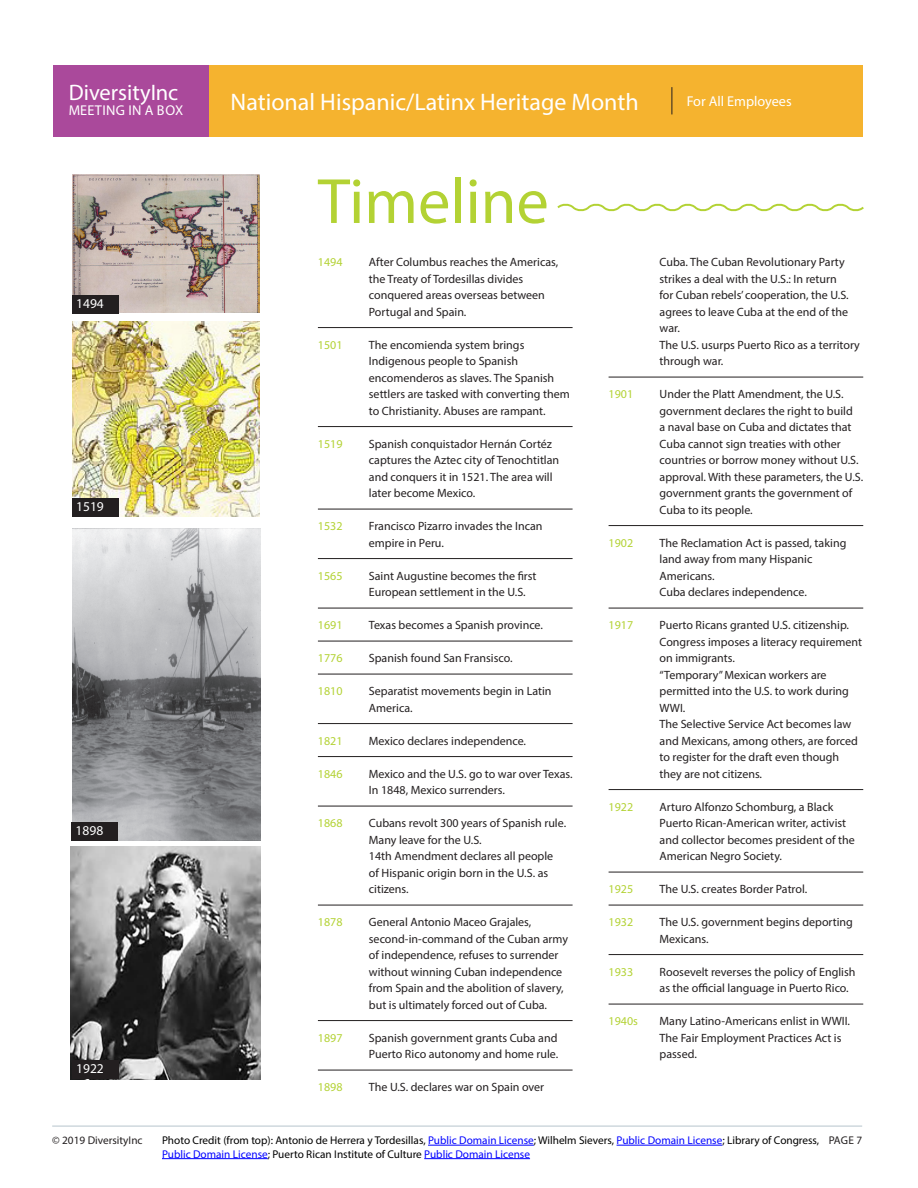
<style>
.page{position:relative;width:918px;height:1188px;background:#fff}
.page>*{position:absolute;margin:0;border:0;box-sizing:border-box;transform-origin:0 0}
.t1{font:64.5px "Myriad Pro";color:#b3d234}
.t2{font:24px "Myriad Pro";color:#fff}
.t3{font:22.5px "Myriad Pro";color:#fff}
.Heading_1{font:14.25px "Myriad Pro";color:#fff}
.Heading_1-2{font:14.25px "Myriad Pro";letter-spacing:.02em;color:#fff}
.timeline2{font:13.5px "Myriad Pro";color:#fff}
.timeline2-2{font:12px/16.5px "Myriad Pro";color:#231f20}
.timeline2-3{font:12px "Myriad Pro";color:#b3d234}
.t4{font:11.25px/13.5px "Myriad Pro";color:#000}
.t5{font:11.25px "Myriad Pro";color:#231f20}
.s1{color:#00f}
</style>
<div class="page">
<hr style="left:318px;top:327px;width:255px;height:1px;background:#231f20">
<hr style="left:318px;top:426px;width:255px;height:1px;background:#231f20">
<hr style="left:318px;top:509px;width:255px;height:1px;background:#231f20">
<hr style="left:318px;top:558px;width:255px;height:1px;background:#231f20">
<hr style="left:318px;top:608px;width:255px;height:1px;background:#231f20">
<hr style="left:318px;top:641px;width:255px;height:1px;background:#231f20">
<hr style="left:318px;top:674px;width:255px;height:1px;background:#231f20">
<hr style="left:318px;top:723px;width:255px;height:1px;background:#231f20">
<hr style="left:318px;top:756px;width:255px;height:1px;background:#231f20">
<hr style="left:318px;top:806px;width:255px;height:1px;background:#231f20">
<hr style="left:318px;top:905px;width:255px;height:1px;background:#231f20">
<hr style="left:318px;top:1020px;width:255px;height:1px;background:#231f20">
<hr style="left:318px;top:1070px;width:255px;height:1px;background:#231f20">
<hr style="left:609px;top:377px;width:254px;height:1px;background:#231f20">
<hr style="left:609px;top:525px;width:254px;height:1px;background:#231f20">
<hr style="left:609px;top:608px;width:254px;height:1px;background:#231f20">
<hr style="left:609px;top:789px;width:254px;height:1px;background:#231f20">
<hr style="left:609px;top:872px;width:254px;height:1px;background:#231f20">
<hr style="left:609px;top:905px;width:254px;height:1px;background:#231f20">
<hr style="left:609px;top:954px;width:254px;height:1px;background:#231f20">
<hr style="left:609px;top:1004px;width:254px;height:1px;background:#231f20">
<img style="left:72px;top:175px;width:187px;height:138px">
<img style="left:72px;top:529px;width:188px;height:312px">
<img style="left:71px;top:847px;width:189px;height:232px">
<div style="left:72px;top:822px;width:46px;height:19px;background:#231f20"></div>
<div style="left:72px;top:1060px;width:47px;height:18px;background:#231f20"></div>
<div style="left:209px;top:65px;width:653px;height:72px;background:#f5b32f"></div>
<div style="left:54px;top:65px;width:155px;height:72px;background:#aa499b"></div>
<svg style="left:672px;top:87px;width:1px;height:27px"></svg>
<hr style="left:52px;top:1125px;width:810px;height:2px;background:#cfd8dd">
<img style="left:73px;top:321px;width:187px;height:196px">
<div style="left:72px;top:498px;width:47px;height:19px;background:#231f20"></div>
<div style="left:72px;top:295px;width:47px;height:19px;background:#231f20"></div>
<svg style="left:557px;top:203px;width:307px;height:9px"></svg>
<hr style="left:428px;top:1145px;width:106px;height:1px;background:#00f">
<hr style="left:617px;top:1145px;width:105px;height:1px;background:#00f">
<hr style="left:162px;top:1158px;width:106px;height:1px;background:#00f">
<hr style="left:424px;top:1158px;width:106px;height:1px;background:#00f">
<p class="t3" style="left:69px;top:78px;width:111px">DiversityInc</p>
<p class="Heading_1-2" style="left:69px;top:101px;width:116px">MEETING IN A BOX</p>
<p class="t2" style="left:231px;top:87px;width:410px">National Hispanic/Latinx Heritage Month</p>
<p class="Heading_1" style="left:687px;top:92px;width:107px">For All Employees</p>
<p class="timeline2" style="left:76px;top:296px;width:29px">1494</p>
<p class="timeline2" style="left:76px;top:498px;width:29px">1519</p>
<p class="timeline2" style="left:76px;top:823px;width:29px">1898</p>
<p class="timeline2" style="left:76px;top:1060px;width:29px">1922</p>
<p class="t1" style="left:318px;top:162px;width:232px">Timeline</p>
<p class="timeline2-3" style="left:318px;top:255px;width:26px">1494</p>
<p class="timeline2-2" style="left:369px;top:254px;width:191px">After Columbus reaches the Americas, the Treaty of Tordesillas divides conquered areas overseas between<br>Portugal and Spain.</p>
<p class="timeline2-3" style="left:318px;top:338px;width:26px">1501</p>
<p class="timeline2-2" style="left:369px;top:336px;width:202px">The encomienda system brings Indigenous people to Spanish encomenderos as slaves. The Spanish settlers are tasked with converting them to Christianity. Abuses are rampant.</p>
<p class="timeline2-3" style="left:318px;top:437px;width:26px">1519</p>
<p class="timeline2-2" style="left:369px;top:435px;width:192px">Spanish conquistador Hernán Cortéz captures the Aztec city of Tenochtitlan and conquers it in 1521. The area will later become Mexico.</p>
<p class="timeline2-3" style="left:318px;top:519px;width:26px">1532</p>
<p class="timeline2-2" style="left:369px;top:518px;width:175px">Francisco Pizarro invades the Incan empire in Peru.</p>
<p class="timeline2-3" style="left:318px;top:569px;width:26px">1565</p>
<p class="timeline2-2" style="left:369px;top:567px;width:169px">Saint Augustine becomes the first<br>European settlement in the U.S.</p>
<p class="timeline2-3" style="left:318px;top:618px;width:26px">1691</p>
<p class="timeline2-2" style="left:369px;top:617px;width:176px">Texas becomes a Spanish province.</p>
<p class="timeline2-3" style="left:318px;top:651px;width:26px">1776</p>
<p class="timeline2-2" style="left:369px;top:650px;width:145px">Spanish found San Fransisco.</p>
<p class="timeline2-3" style="left:318px;top:684px;width:26px">1810</p>
<p class="timeline2-2" style="left:369px;top:683px;width:184px">Separatist movements begin in Latin<br>America.</p>
<p class="timeline2-3" style="left:318px;top:734px;width:26px">1821</p>
<p class="timeline2-2" style="left:369px;top:732px;width:159px">Mexico declares independence.</p>
<p class="timeline2-3" style="left:318px;top:767px;width:26px">1846</p>
<p class="timeline2-2" style="left:369px;top:765px;width:205px">Mexico and the U.S. go to war over Texas.<br>In 1848, Mexico surrenders.</p>
<p class="timeline2-3" style="left:318px;top:816px;width:26px">1868</p>
<p class="timeline2-2" style="left:369px;top:815px;width:199px">Cubans revolt 300 years of Spanish rule.<br>Many leave for the U.S.</p>
<p class="timeline2-2" style="left:369px;top:848px;width:186px">14th Amendment declares all people of Hispanic origin born in the U.S. as citizens.</p>
<p class="timeline2-3" style="left:318px;top:915px;width:26px">1878</p>
<p class="timeline2-2" style="left:369px;top:914px;width:201px">General Antonio Maceo Grajales, second-in-command of the Cuban army of independence, refuses to surrender without winning Cuban independence from Spain and the abolition of slavery, but is ultimately forced out of Cuba.</p>
<p class="timeline2-3" style="left:318px;top:1031px;width:26px">1897</p>
<p class="timeline2-2" style="left:369px;top:1029px;width:191px">Spanish government grants Cuba and<br>Puerto Rico autonomy and home rule.</p>
<p class="timeline2-3" style="left:318px;top:1080px;width:26px">1898</p>
<p class="timeline2-2" style="left:369px;top:1079px;width:177px">The U.S. declares war on Spain over</p>
<p class="timeline2-2" style="left:660px;top:254px;width:191px">Cuba. The Cuban Revolutionary Party strikes a deal with the U.S.: In return for Cuban rebels’ cooperation, the U.S. agrees to leave Cuba at the end of the war.</p>
<p class="timeline2-2" style="left:660px;top:336px;width:202px">The U.S. usurps Puerto Rico as a territory through war.</p>
<p class="timeline2-3" style="left:609px;top:387px;width:26px">1901</p>
<p class="timeline2-2" style="left:660px;top:386px;width:205px">Under the Platt Amendment, the U.S. government declares the right to build<br>a naval base on Cuba and dictates that Cuba cannot sign treaties with other countries or borrow money without U.S. approval. With these parameters, the U.S. government grants the government of Cuba to its people.</p>
<p class="timeline2-3" style="left:609px;top:536px;width:26px">1902</p>
<p class="timeline2-2" style="left:660px;top:534px;width:188px">The Reclamation Act is passed, taking land away from many Hispanic<br>Americans.</p>
<p class="timeline2-2" style="left:660px;top:584px;width:149px">Cuba declares independence.</p>
<p class="timeline2-3" style="left:609px;top:618px;width:26px">1917</p>
<p class="timeline2-2" style="left:660px;top:617px;width:191px">Puerto Ricans granted U.S. citizenship.</p>
<p class="timeline2-2" style="left:660px;top:633px;width:204px">Congress imposes a literacy requirement on immigrants.</p>
<p class="timeline2-2" style="left:660px;top:666px;width:191px">“Temporary” Mexican workers are permitted into the U.S. to work during<br>WWI.</p>
<p class="timeline2-2" style="left:660px;top:716px;width:200px">The Selective Service Act becomes law and Mexicans, among others, are forced to register for the draft even though they are not citizens.</p>
<p class="timeline2-3" style="left:609px;top:800px;width:26px">1922</p>
<p class="timeline2-2" style="left:660px;top:798px;width:197px">Arturo Alfonzo Schomburg, a Black Puerto Rican-American writer, activist and collector becomes president of the American Negro Society.</p>
<p class="timeline2-3" style="left:609px;top:882px;width:26px">1925</p>
<p class="timeline2-2" style="left:660px;top:881px;width:149px">The U.S. creates Border Patrol.</p>
<p class="timeline2-3" style="left:609px;top:915px;width:26px">1932</p>
<p class="timeline2-2" style="left:660px;top:914px;width:195px">The U.S. government begins deporting<br>Mexicans.</p>
<p class="timeline2-3" style="left:609px;top:965px;width:26px">1933</p>
<p class="timeline2-2" style="left:660px;top:963px;width:197px">Roosevelt reverses the policy of English as the official language in Puerto Rico.</p>
<p class="timeline2-3" style="left:609px;top:1014px;width:31px">1940s</p>
<p class="timeline2-2" style="left:660px;top:1013px;width:192px">Many Latino-Americans enlist in WWII.<br>The Fair Employment Practices Act is passed.</p>
<p class="t4" style="left:162px;top:1133px;width:659px">Photo Credit (from top): Antonio de Herrera y Tordesillas, <span class="s1">Public Domain License</span>; Wilhelm Sievers, <span class="s1">Public Domain License</span>; Library of Congress,<br><span class="s1">Public Domain License</span>; Puerto Rican Institute of Culture <span class="s1">Public Domain License</span></p>
<p class="t5" style="left:52px;top:1133px;width:92px">© 2019 DiversityInc</p>
<p class="t5" style="left:829px;top:1133px;width:35px">PAGE 7</p>
</div>
